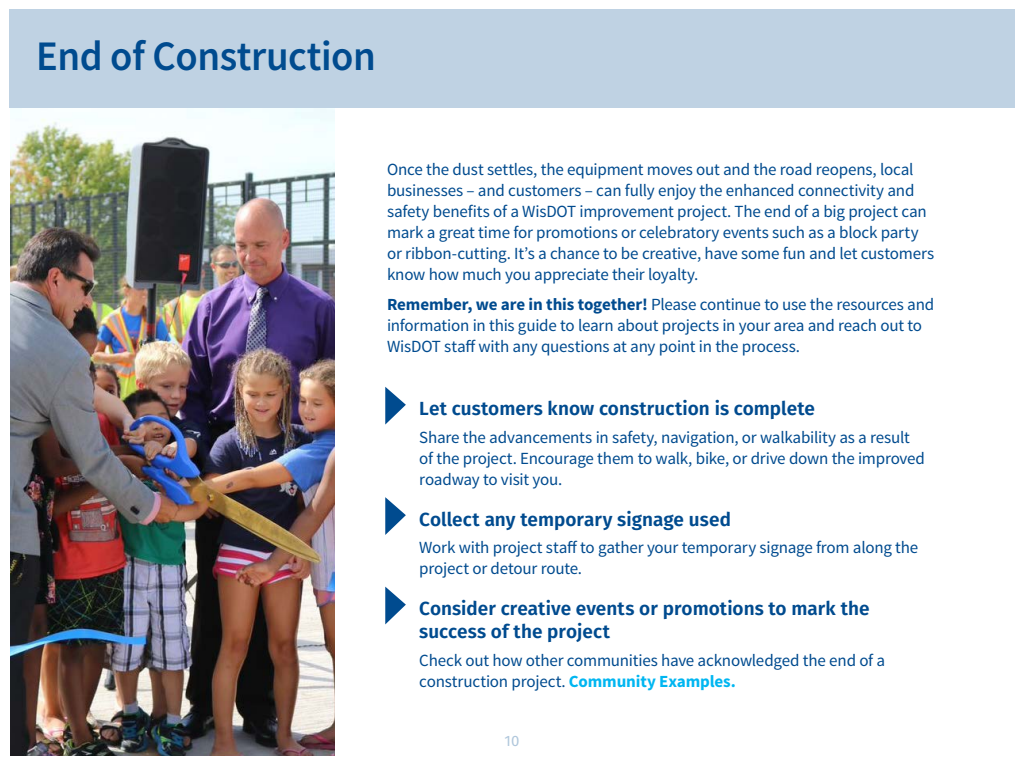
<style>
.page{position:relative;width:1024px;height:768px;background:#fff}
.page>*{position:absolute;margin:0;border:0;box-sizing:border-box;transform-origin:0 0}
.t1{font:600 42px "Source Sans Pro";letter-spacing:-.01em;color:#004b8f}
.t2{font:600 19px/23px "Fira Sans";color:#004b8f}
.t3{font:17px/21px "Source Sans Pro";letter-spacing:-.01em;color:#004b8f}
.t4{font:15px "Fira Sans";color:#b0c7dc}
.s1{font-weight:700}
.s2{font-weight:700;color:#00b6f1}
</style>
<div class="page">
<img style="left:11px;top:108px;width:323px;height:648px">
<div style="left:10px;top:9px;width:1005px;height:99px;background:#bfd2e3"></div>
<svg style="left:385px;top:587px;width:21px;height:37px"></svg>
<svg style="left:385px;top:497px;width:21px;height:38px"></svg>
<svg style="left:385px;top:387px;width:21px;height:38px"></svg>
<h1 class="t1" style="left:36px;top:29px;width:342px">End of Construction</h1>
<p class="t3" style="left:387px;top:159px;width:549px">Once the dust settles, the equipment moves out and the road reopens, local businesses – and customers – can fully enjoy the enhanced connectivity and safety benefits of a WisDOT improvement project. The end of a big project can mark a great time for promotions or celebratory events such as a block party or ribbon-cutting. It’s a chance to be creative, have some fun and let customers know how much you appreciate their loyalty.</p>
<p class="t3" style="left:387px;top:294px;width:549px"><span class="s1">Remember, we are in this together!</span> Please continue to use the resources and information in this guide to learn about projects in your area and reach out to<br>WisDOT staf with any questions at any point in the process.</p>
<h2 class="t2" style="left:419px;top:396px;width:397px">Let customers know construction is complete</h2>
<p class="t3" style="left:419px;top:427px;width:507px">Share the advancements in safety, navigation, or walkability as a result of the project. Encourage them to walk, bike, or drive down the improved roadway to visit you.</p>
<h2 class="t2" style="left:419px;top:506px;width:313px">Collect any temporary signage used</h2>
<p class="t3" style="left:419px;top:537px;width:501px">Work with project staf to gather your temporary signage from along the project or detour route.</p>
<p class="t2" style="left:419px;top:596px;width:452px">Consider creative events or promotions to mark the success of the project</p>
<p class="t3" style="left:419px;top:650px;width:467px">Check out how other communities have acknowledged the end of a construction project. <span class="s2">Community Examples.</span></p>
<p class="t4" style="left:505px;top:729px;width:16px">10</p>
</div>
